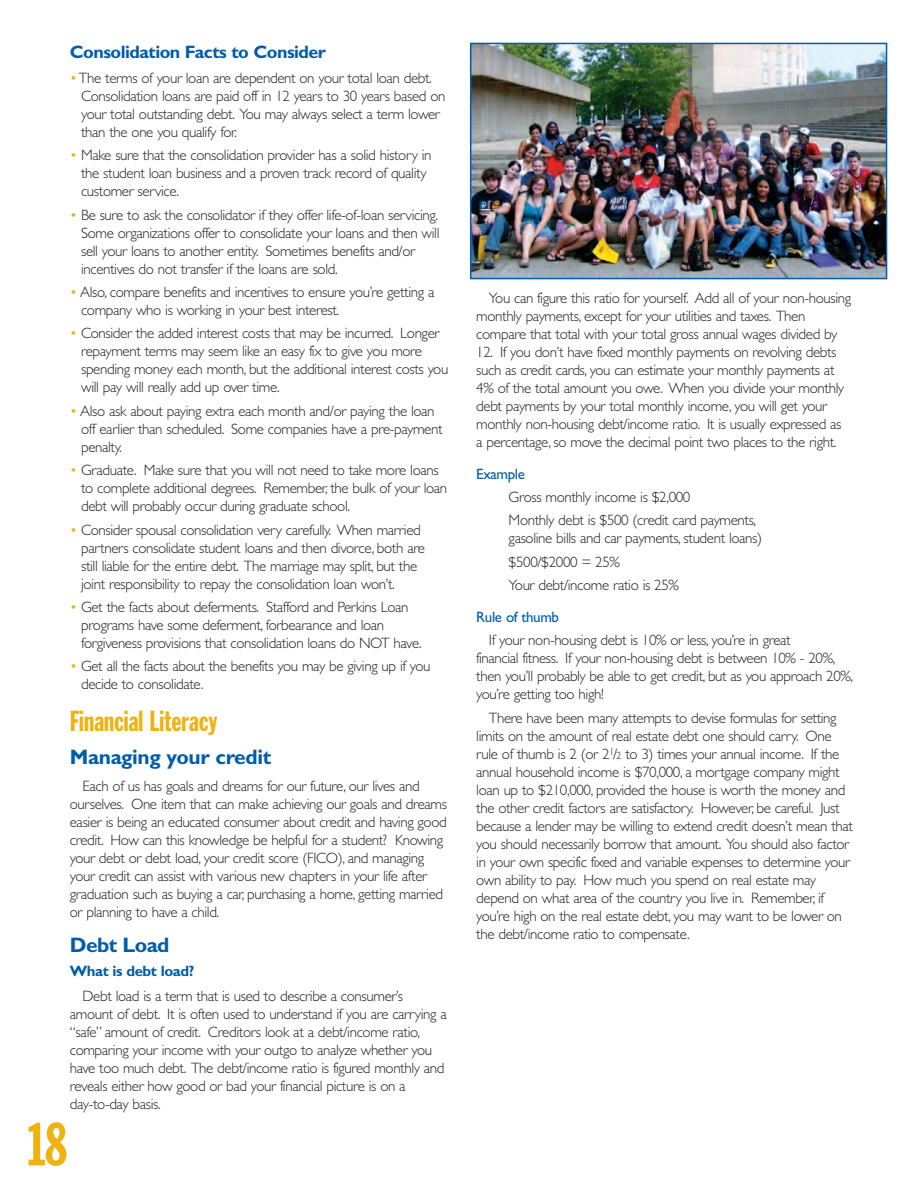
<style>
.page{position:relative;width:918px;height:1188px;background:#fff}
.page>*{position:absolute;margin:0;border:0;box-sizing:border-box;transform-origin:0 0}
.t1{font:60px "Franklin Gothic Extra Cond";color:#efb211}
.t2{font:28.5px "Franklin Gothic Extra Cond";color:#efb211}
.t3{font:700 21px "Gill Sans";letter-spacing:-.015em;color:#015dab}
.t4{font:700 18px "Gill Sans";letter-spacing:-.03em;color:#015dab}
.t5{font:300 15px/18px "Gill Sans";letter-spacing:-.025em;color:#231f20}
.s1{color:#efb211}
.s2{font-weight:700;color:#015dab}
.s3{font-weight:400;color:#015dab}
.s4{font-size:10.5px}
</style>
<div class="page">
<img style="left:473px;top:46px;width:411px;height:230px">
<div style="left:470px;top:43px;width:417px;height:236px;border:2px solid #015dab"></div>
<p class="t4" style="left:70px;top:45px;width:258px">Consolidation Facts to Consider</p>
<p class="t5" style="left:81px;top:69px;width:366px;text-indent:-11px"><span class="s1">•</span>The terms of your loan are dependent on your total loan debt.<br>Consolidation loans are paid off in 12 years to 30 years based on your total outstanding debt. You may always select a term lower than the one you qualify for.</p>
<p class="t5" style="left:81px;top:146px;width:352px;text-indent:-11px"><span class="s1">•</span> Make sure that the consolidation provider has a solid history in the student loan business and a proven track record of quality customer service.</p>
<p class="t5" style="left:81px;top:205px;width:360px;text-indent:-11px"><span class="s1">•</span> Be sure to ask the consolidator if they offer life-of-loan servicing.<br>Some organizations offer to consolidate your loans and then will sell your loans to another entity. Sometimes benefits and/or incentives do not transfer if the loans are sold.</p>
<p class="t5" style="left:81px;top:283px;width:355px;text-indent:-11px"><span class="s1">•</span> Also, compare benefits and incentives to ensure you’re getting a company who is working in your best interest.</p>
<p class="t5" style="left:81px;top:324px;width:369px;text-indent:-11px"><span class="s1">•</span> Consider the added interest costs that may be incurred. Longer repayment terms may seem like an easy fix to give you more spending money each month, but the additional interest costs you will pay will really add up over time.</p>
<p class="t5" style="left:81px;top:402px;width:363px;text-indent:-11px"><span class="s1">•</span> Also ask about paying extra each month and/or paying the loan off earlier than scheduled. Some companies have a pre-payment penalty.</p>
<p class="t5" style="left:81px;top:461px;width:368px;text-indent:-11px"><span class="s1">•</span> Graduate. Make sure that you will not need to take more loans to complete additional degrees. Remember, the bulk of your loan debt will probably occur during graduate school.</p>
<p class="t5" style="left:81px;top:520px;width:346px;text-indent:-11px"><span class="s1">•</span> Consider spousal consolidation very carefully. When married partners consolidate student loans and then divorce, both are still liable for the entire debt. The marriage may split, but the joint responsibility to repay the consolidation loan won’t.</p>
<p class="t5" style="left:81px;top:598px;width:342px;text-indent:-11px"><span class="s1">•</span> Get the facts about deferments. Stafford and Perkins Loan programs have some deferment, forbearance and loan forgiveness provisions that consolidation loans do NOT have.</p>
<p class="t5" style="left:81px;top:657px;width:351px;text-indent:-11px"><span class="s1">•</span> Get all the facts about the benefits you may be giving up if you decide to consolidate.</p>
<p class="t2" style="left:70px;top:710px;width:149px">Financial Literacy</p>
<p class="t3" style="left:70px;top:749px;width:203px">Managing your credit</p>
<p class="t5" style="left:70px;top:777px;width:379px;text-indent:13px">Each of us has goals and dreams for our future, our lives and ourselves. One item that can make achieving our goals and dreams easier is being an educated consumer about credit and having good credit. How can this knowledge be helpful for a student? Knowing your debt or debt load, your credit score (FICO), and managing your credit can assist with various new chapters in your life after graduation such as buying a car, purchasing a home, getting married or planning to have a child.</p>
<p class="t3" style="left:70px;top:937px;width:101px">Debt Load</p>
<p class="t5" style="left:83px;top:958px;width:322px;line-height:25px;text-indent:-13px"><span class="s2">What is debt load?<br></span>Debt load is a term that is used to describe a consumer’s</p>
<p class="t5" style="left:70px;top:1005px;width:379px">amount of debt. It is often used to understand if you are carrying a “safe” amount of credit. Creditors look at a debt/income ratio, comparing your income with your outgo to analyze whether you have too much debt. The debt/income ratio is figured monthly and reveals either how good or bad your financial picture is on a day-to-day basis.</p>
<p class="t1" style="left:28px;top:1123px;width:40px">18</p>
<p class="t5" style="left:476px;top:289px;width:376px;text-indent:13px">You can figure this ratio for yourself. Add all of your non-housing monthly payments, except for your utilities and taxes. Then compare that total with your total gross annual wages divided by</p>
<p class="t5" style="left:476px;top:343px;width:369px">12. If you don’t have fixed monthly payments on revolving debts such as credit cards, you can estimate your monthly payments at 4% of the total amount you owe. When you divide your monthly debt payments by your total monthly income, you will get your monthly non-housing debt/income ratio. It is usually expressed as a percentage, so move the decimal point two places to the right.</p>
<p class="t5" style="left:509px;top:462px;width:249px;line-height:23.4px;text-indent:-32px"><span class="s3">Example<br></span>Gross monthly income is $2,000<br>Monthly debt is $500 (credit card payments,</p>
<p class="t5" style="left:509px;top:527px;width:255px;line-height:23.4px">gasoline bills and car payments, student loans) $500/$2000 = 25%<br>Your debt/income ratio is 25%</p>
<p class="t5" style="left:489px;top:605px;width:303px;line-height:23.4px;text-indent:-13px"><span class="s3">Rule of thumb<br></span>If your non-housing debt is 10% or less, you’re in great</p>
<p class="t5" style="left:476px;top:649px;width:379px">financial fitness. If your non-housing debt is between 10% - 20%, then you’ll probably be able to get credit, but as you approach 20%, you’re getting too high!</p>
<p class="t5" style="left:476px;top:708px;width:378px;text-indent:13px">There have been many attempts to devise formulas for setting limits on the amount of real estate debt one should carry. One rule of thumb is 2 (or 2<sup>1</sup>/<span class="s4">2</span> to 3) times your annual income. If the annual household income is $70,000, a mortgage company might loan up to $210,000, provided the house is worth the money and the other credit factors are satisfactory. However, be careful. Just because a lender may be willing to extend credit doesn’t mean that you should necessarily borrow that amount. You should also factor in your own specific fixed and variable expenses to determine your own ability to pay. How much you spend on real estate may depend on what area of the country you live in. Remember, if you’re high on the real estate debt, you may want to be lower on the debt/income ratio to compensate.</p>
</div>
